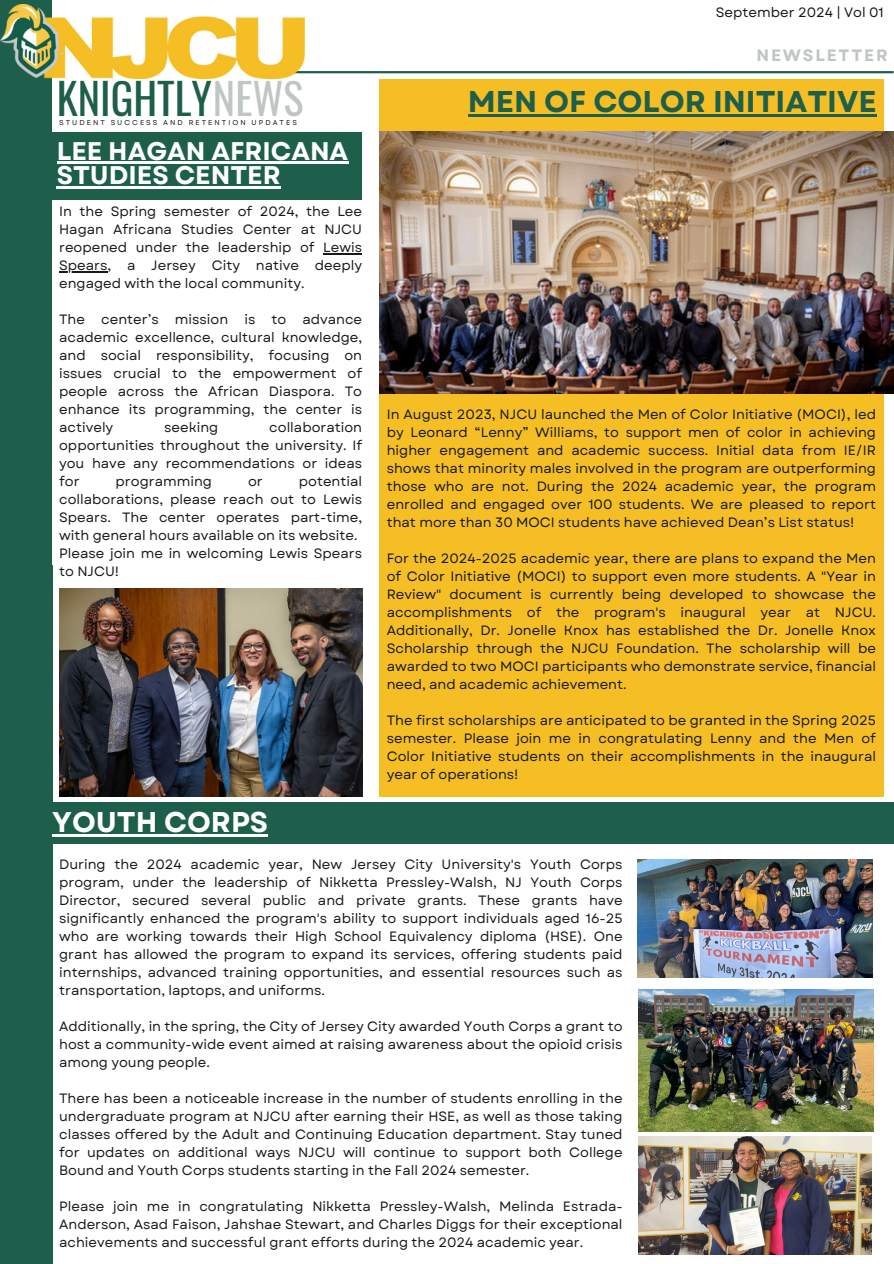
<style>
.page{position:relative;width:894px;height:1264px;background:#fff}
.page>*{position:absolute;margin:0;border:0;box-sizing:border-box;transform-origin:0 0}
.t1{font:42.45px "Oswald";color:#1d5f4b}
.t2{font:700 30px "Garet";color:#1d5f4b}
.t3{font:700 28.5px "Garet";color:#fff}
.t4{font:700 25.5px/24.8px "Garet";color:#fff}
.t5{font:700 16.5px "Garet";letter-spacing:.115em;color:#c0c6c3}
.t6{font:13.5px/18px "Garet";color:#16191b;text-align:justify}
.t7{font:7.05px "Garet";letter-spacing:.285em;color:#16191b}
.s1{color:#c0c6c3}
</style>
<div class="page">
<div style="left:0;top:0;width:52px;height:579px;background:#1d5f4b"></div>
<hr style="left:260px;top:71px;width:633px;height:2px;background:#1d5f4b">
<div style="left:36px;top:132px;width:326px;height:67px;background:#1d5f4b"></div>
<div style="left:0;top:565px;width:52px;height:698px;background:#1d5f4b"></div>
<img style="left:0;top:5px;width:304px;height:75px">
<div style="left:379px;top:79px;width:504px;height:717px;background:#f5be24"></div>
<img style="left:379px;top:132px;width:514px;height:262px">
<div style="left:48px;top:802px;width:845px;height:42px;background:#1d5f4b"></div>
<img style="left:638px;top:1136px;width:233px;height:118px">
<img style="left:638px;top:989px;width:235px;height:142px">
<img style="left:637px;top:859px;width:235px;height:118px">
<hr style="left:467px;top:114px;width:409px;height:3px;background:#1d5f4b">
<hr style="left:323px;top:253px;width:39px;height:1px;background:#16191b">
<hr style="left:59px;top:271px;width:48px;height:1px;background:#16191b">
<hr style="left:57px;top:162px;width:291px;height:2px;background:#fff">
<hr style="left:57px;top:186px;width:223px;height:3px;background:#fff">
<hr style="left:52px;top:834px;width:216px;height:2px;background:#fff">
<img style="left:59px;top:588px;width:303px;height:208px">
<h1 class="t1" style="left:57px;top:66px;width:248px">KNIGHTLY<span class="s1">NEWS</span></h1>
<h5 class="t7" style="left:59px;top:117px;width:47px">STUDENT</h5>
<h5 class="t7" style="left:111px;top:117px;width:48px">SUCCESS</h5>
<h5 class="t7" style="left:163px;top:117px;width:135px">A N D RETENTION UPDATE S</h5>
<h5 class="t4" style="left:57px;top:138px;width:293px">LEE HAGAN AFRICANA<br>STUDIES CENTER</h5>
<h2 class="t6" style="left:59px;top:202px;width:304px">In the Spring semester of 2024, the Lee Hagan Africana Studies Center at NJCU reopened under the leadership of Lewis</h2>
<h5 class="t6" style="left:59px;top:256px;width:304px">Spears, a Jersey City native deeply engaged with the local community.</h5>
<h5 class="t6" style="left:59px;top:310px;width:304px">The center’s mission is to advance academic excellence, cultural knowledge, and social responsibility, focusing on issues crucial to the empowerment of</h5>
<h5 class="t6" style="left:59px;top:382px;width:304px">people across the African Diaspora. To enhance its programming, the center is actively</h5>
<h5 class="t6" style="left:59px;top:418px;width:304px;text-indent:210px">collaboration opportunities throughout the university. If you have any recommendations or ideas for</h5>
<h5 class="t6" style="left:164px;top:418px;width:56px">seeking</h5>
<h5 class="t6" style="left:59px;top:472px;width:304px;text-align:left;text-indent:239px">potential collaborations, please reach out to Lewis<br>Spears. The center operates part-time, with general hours available on its website.<br>Please join me in welcoming Lewis Spears to NJCU!</h5>
<h5 class="t6" style="left:116px;top:472px;width:98px">programming</h5>
<h5 class="t6" style="left:248px;top:472px;width:16px">or</h5>
<h5 class="t6" style="left:715px;top:3px;width:169px">September 2024 | Vol 01</h5>
<h5 class="t5" style="left:756px;top:43px;width:133px">NEWSLETTER</h5>
<p class="t2" style="left:467px;top:80px;width:410px">MEN OF COLOR INITIATIVE</p>
<p class="t6" style="left:386px;top:405px;width:490px">In August 2023, NJCU launched the Men of Color Initiative (MOCI), led by Leonard “Lenny” Williams, to support men of color in achieving higher engagement and academic success. Initial data from IE/IR shows that minority males involved in the program are outperforming those who are not. During the 2024 academic year, the program enrolled and engaged over 100 students. We are pleased to report that more than 30 MOCI students have achieved Dean’s List status!</p>
<h5 class="t6" style="left:386px;top:549px;width:490px">For the 2024-2025 academic year, there are plans to expand the Men of Color Initiative (MOCI) to support even more students. A "Year in Review" document is currently being developed to showcase the accomplishments of the program's inaugural year at NJCU.<br>Additionally, Dr. Jonelle Knox has established the Dr. Jonelle Knox Scholarship through the NJCU Foundation. The scholarship will be awarded to two MOCI participants who demonstrate service, financial need, and academic achievement.</h5>
<h5 class="t6" style="left:386px;top:711px;width:490px">The first scholarships are anticipated to be granted in the Spring 2025 semester. Please join me in congratulating Lenny and the Men of Color Initiative students on their accomplishments in the inaugural year of operations!</h5>
<h5 class="t3" style="left:52px;top:801px;width:217px">YOUTH CORPS</h5>
<p class="t6" style="left:59px;top:855px;width:564px">During the 2024 academic year, New Jersey City University's Youth Corps program, under the leadership of Nikketta Pressley-Walsh, NJ Youth Corps Director, secured several public and private grants. These grants have significantly enhanced the program's ability to support individuals aged 16-25 who are working towards their High School Equivalency diploma (HSE). One grant has allowed the program to expand its services, offering students paid internships, advanced training opportunities, and essential resources such as transportation, laptops, and uniforms.</p>
<p class="t6" style="left:59px;top:1017px;width:564px">Additionally, in the spring, the City of Jersey City awarded Youth Corps a grant to host a community-wide event aimed at raising awareness about the opioid crisis among young people.</p>
<p class="t6" style="left:59px;top:1089px;width:564px">There has been a noticeable increase in the number of students enrolling in the undergraduate program at NJCU after earning their HSE, as well as those taking classes offered by the Adult and Continuing Education department. Stay tuned for updates on additional ways NJCU will continue to support both College Bound and Youth Corps students starting in the Fall 2024 semester.</p>
<p class="t6" style="left:59px;top:1197px;width:564px">Please join me in congratulating Nikketta Pressley-Walsh, Melinda Estrada-Anderson, Asad Faison, Jahshae Stewart, and Charles Diggs for their exceptional achievements and successful grant efforts during the 2024 academic year.</p>
</div>
